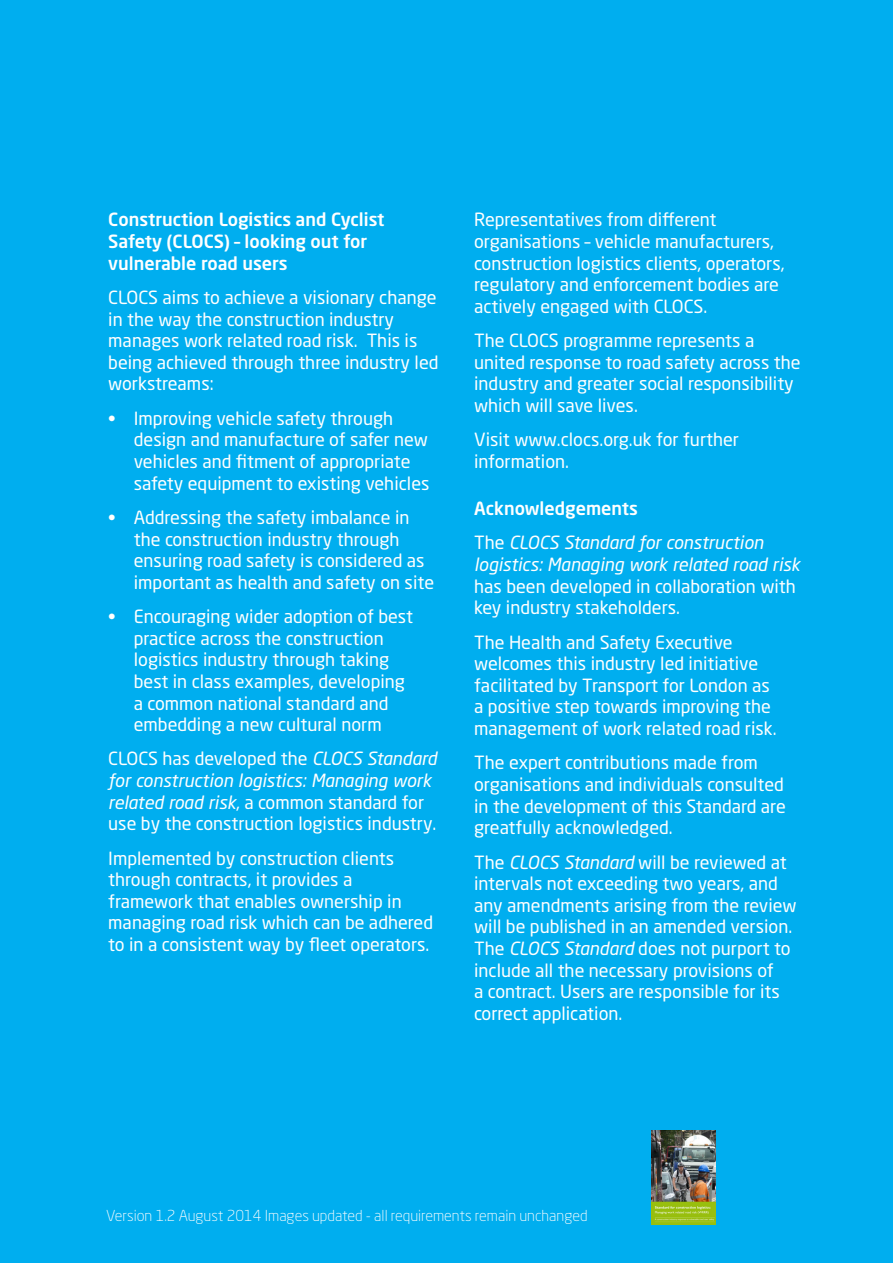
<style>
.page{position:relative;width:893px;height:1263px;background:#fff}
.page>*{position:absolute;margin:0;border:0;box-sizing:border-box;transform-origin:0 0}
.t1{font:18px/21.6px "Neo Sans Std";color:#fff}
.t2{font:italic 18px/34.3px "Neo Sans Std";color:#fff}
.t3{font:500 18px/21.6px "Neo Sans Std";color:#fff}
.t4{font:300 15px "Neo Sans Std";color:#fff}
.s1{font-style:italic}
.s2{font-weight:500;font-style:normal}
.s3{font-style:normal}
</style>
<div class="page">
<div style="left:0;top:0;width:892px;height:1263px;background:#00aeef"></div>
<img style="left:652px;top:1130px;width:64px;height:94px">
<p class="t3" style="left:108px;top:209px;width:278px">Construction Logistics and Cyclist<br>Safety (CLOCS) – looking out for vulnerable road users</p>
<p class="t1" style="left:108px;top:286px;width:332px">CLOCS aims to achieve a visionary change in the way the construction industry manages work related road risk. This is being achieved through three industry led workstreams:</p>
<p class="t1" style="left:134px;top:407px;width:297px;text-indent:-26px">• Improving vehicle safety through design and manufacture of safer new vehicles and fitment of appropriate safety equipment to existing vehicles</p>
<p class="t1" style="left:134px;top:506px;width:302px;text-indent:-26px">• Addressing the safety imbalance in the construction industry through ensuring road safety is considered as important as health and safety on site</p>
<p class="t1" style="left:134px;top:605px;width:281px;text-indent:-26px">• Encouraging wider adoption of best practice across the construction logistics industry through taking best in class examples, developing a common national standard and embedding a new cultural norm</p>
<p class="t1" style="left:108px;top:748px;width:330px">CLOCS has developed the <span class="s1">CLOCS Standard for construction logistics: Managing work related road risk</span>, a common standard for use by the construction logistics industry.</p>
<p class="t1" style="left:108px;top:847px;width:326px">Implemented by construction clients through contracts, it provides a framework that enables ownership in managing road risk which can be adhered to in a consistent way by fleet operators.</p>
<p class="t1" style="left:474px;top:209px;width:312px">Representatives from different organisations – vehicle manufacturers, construction logistics clients, operators, regulatory and enforcement bodies are actively engaged with CLOCS.</p>
<p class="t1" style="left:474px;top:329px;width:328px">The CLOCS programme represents a united response to road safety across the industry and greater social responsibility which will save lives.</p>
<p class="t1" style="left:474px;top:429px;width:266px">Visit www.clocs.org.uk for further information.</p>
<p class="t2" style="left:474px;top:491px;width:291px"><span class="s2">Acknowledgements<br></span><span class="s3">The</span> CLOCS Standard for construction</p>
<p class="t2" style="left:474px;top:547px;width:328px">logistics: Managing work related road risk</p>
<p class="t1" style="left:474px;top:575px;width:323px">has been developed in collaboration with key industry stakeholders.</p>
<p class="t1" style="left:474px;top:631px;width:304px">The Health and Safety Executive welcomes this industry led initiative facilitated by Transport for London as a positive step towards improving the management of work related road risk.</p>
<p class="t1" style="left:474px;top:752px;width:313px">The expert contributions made from organisations and individuals consulted in the development of this Standard are greatfully acknowledged.</p>
<p class="t1" style="left:474px;top:851px;width:324px">The <span class="s1">CLOCS Standard</span> will be reviewed at intervals not exceeding two years, and any amendments arising from the review will be published in an amended version.<br>The <span class="s1">CLOCS Standard</span> does not purport to include all the necessary provisions of<br>a contract. Users are responsible for its correct application.</p>
<p class="t4" style="left:106px;top:1206px;width:483px">Version 1.2 August 2014 Images updated - all requirements remain unchanged</p>
</div>
